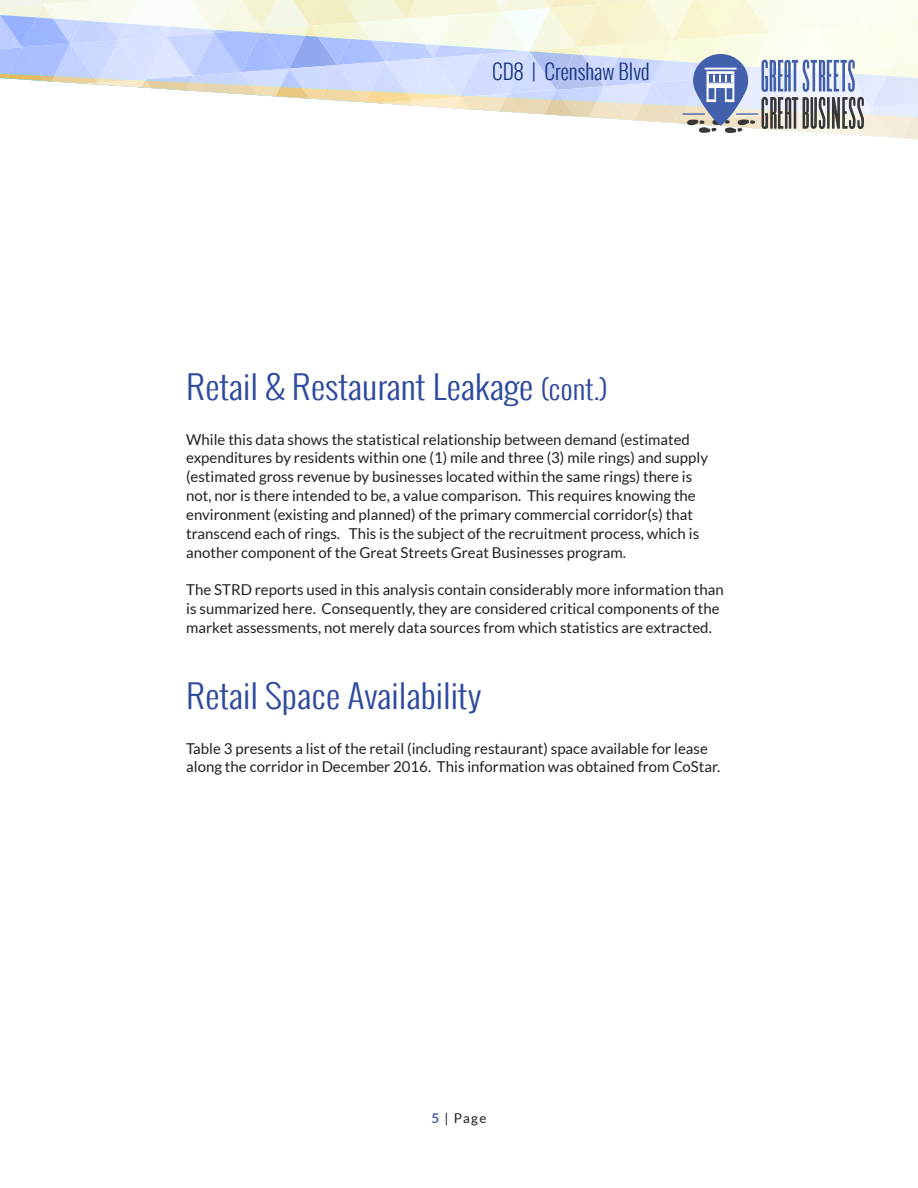
<style>
.page{position:relative;width:918px;height:1188px;background:#fff}
.page>*{position:absolute;margin:0;border:0;box-sizing:border-box;transform-origin:0 0}
.t1{font:300 32.25px "Oswald";color:#2e4a9f;scale:1.12 1}
.t2{font:300 21px "Oswald";color:#193382}
.t3{font:15px/18.8px "Lato";color:#231f20}
.t4{font:13.5px "Lato";color:#231f20}
.s1{font-size:27px}
.s2{font-weight:700;color:#4761ad}
</style>
<div class="page">
<svg style="left:0;top:0;width:918px;height:139px"></svg>
<div style="left:709px;top:88px;width:5px;height:11px;background:#4360ac"></div>
<div style="left:727px;top:88px;width:5px;height:11px;background:#4360ac"></div>
<div style="left:716px;top:88px;width:9px;height:15px;background:#4360ac"></div>
<hr style="left:705px;top:68px;width:32px;height:2px;background:#fff">
<hr style="left:736px;top:113px;width:22px;height:2px;background:#4360ac">
<hr style="left:683px;top:113px;width:21px;height:2px;background:#4360ac">
<h2 class="t2" style="left:492px;top:56px;width:159px">CD8 | Crenshaw Blvd</h2>
<p class="t1" style="left:186px;top:363px;width:378px">Retail &amp; Restaurant Leakage <span class="s1">(cont.)</span></p>
<p class="t3" style="left:186px;top:430px;width:523px">While this data shows the statistical relationship between demand (estimated expenditures by residents within one (1) mile and three (3) mile rings) and supply (estimated gross revenue by businesses located within the same rings) there is not, nor is there intended to be, a value comparison. This requires knowing the environment (existing and planned) of the primary commercial corridor(s) that transcend each of rings. This is the subject of the recruitment process, which is another component of the Great Streets Great Businesses program.</p>
<p class="t3" style="left:186px;top:580px;width:539px">The STRD reports used in this analysis contain considerably more information than is summarized here. Consequently, they are considered critical components of the market assessments, not merely data sources from which statistics are extracted.</p>
<p class="t1" style="left:186px;top:672px;width:265px">Retail Space Availability</p>
<p class="t3" style="left:186px;top:739px;width:536px">Table 3 presents a list of the retail (including restaurant) space available for lease along the corridor in December 2016. This information was obtained from CoStar.</p>
<p class="t4" style="left:431px;top:1111px;width:57px"><span class="s2">5</span> | Page</p>
</div>
